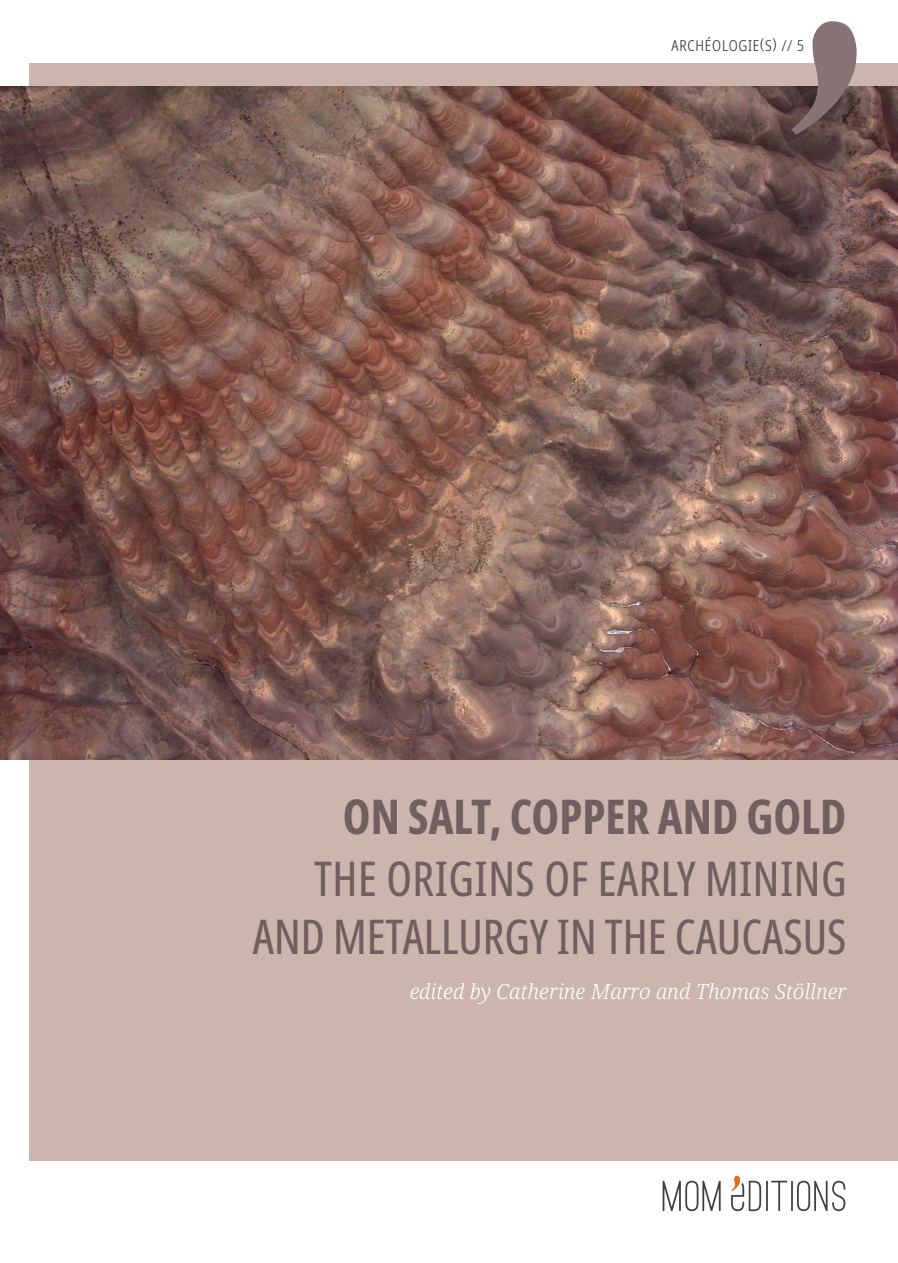
<style>
.page{position:relative;width:898px;height:1263px;background:#fff}
.page>*{position:absolute;margin:0;border:0;box-sizing:border-box;transform-origin:0 0}
.p1_sous_titre{font:extra-condensed 48px/57.6px "Noto Sans Display";color:#725e5f;text-align:right}
.p1_titre{font:700 extra-condensed 48px "Noto Sans Display";color:#725e5f}
.t1{font:italic 300 21px "Noto Serif";color:#fff}
.t2{font:300 condensed 15px "Noto Sans";letter-spacing:.05em;color:#231f20}
</style>
<div class="page">
<svg style="left:662px;top:1180px;width:58px;height:31px"></svg>
<svg style="left:731px;top:1176px;width:114px;height:35px"></svg>
<div style="left:30px;top:64px;width:867px;height:1097px;background:#ccb5ac"></div>
<img style="left:0;top:86px;width:897px;height:673px">
<svg style="left:791px;top:21px;width:65px;height:114px"></svg>
<p class="t2" style="left:671px;top:35px;width:134px">ARCHÉOLOGIE(S) // 5</p>
<p class="p1_titre" style="left:343px;top:782px;width:505px">ON SALT, COPPER AND GOLD</p>
<p class="p1_sous_titre" style="left:253px;top:851px;width:594px">THE ORIGINS OF EARLY MINING<br>AND METALLURGY IN THE CAUCASUS</p>
<p class="t1" style="left:409px;top:977px;width:438px">edited by Catherine Marro and Thomas Stöllner</p>
</div>
